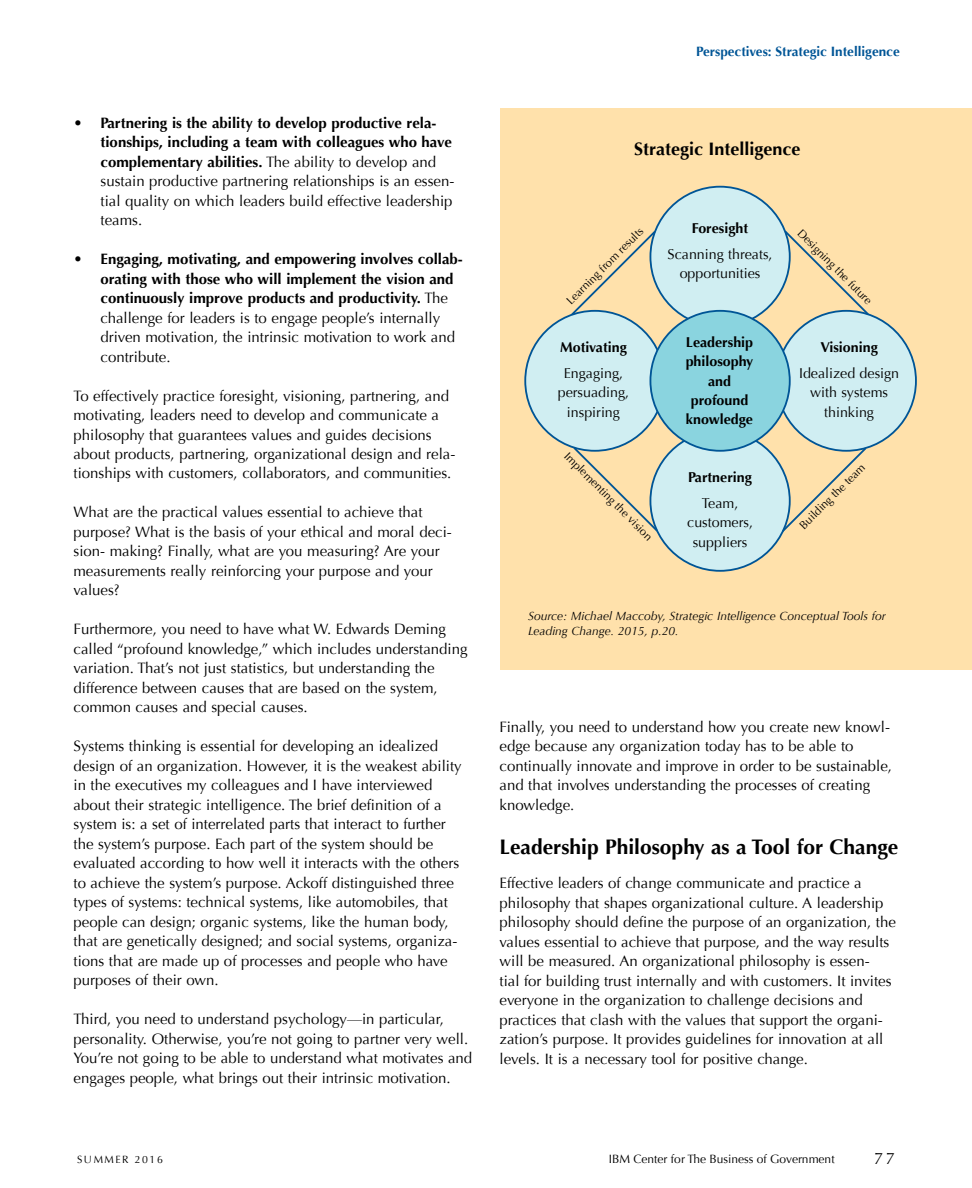
<style>
.page{position:relative;width:972px;height:1188px;background:#fff}
.page>*{position:absolute;margin:0;border:0;box-sizing:border-box;transform-origin:0 0}
.t1{font:700 21px "Optima";color:#000}
.t2{font:700 18px "Optima";color:#000}
.t3{font:16.5px "Optima";color:#000}
.t4{font:15px/19.5px "Optima";color:#000}
.t5{font:700 15px/19.5px "Optima";color:#000}
.t6{font:14.25px/19.5px "Optima";color:#000;text-align:center}
.t7{font:700 14.25px/19.5px "Optima";color:#000;text-align:center}
.t8{font:700 13.5px "Optima";color:#005596}
.t9{font:italic 12px/15px "Optima";color:#000}
.t10{font:12px "Optima";color:#000}
.t11{font:11.4px "Optima";color:#000}
.t12{font:10.5px "Optima";letter-spacing:.15em;color:#000}
.s1{font-weight:700}
.s2{font-weight:400}
</style>
<div class="page">
<div style="left:500px;top:108px;width:472px;height:562px;background:#ffe1ab"></div>
<div style="left:650px;top:187px;width:140px;height:140px;background:#d0eef2;border-radius:50%"></div>
<div style="left:650px;top:431px;width:140px;height:140px;background:#d0eef2;border-radius:50%"></div>
<div style="left:525px;top:311px;width:140px;height:140px;background:#d0eef2;border-radius:50%"></div>
<div style="left:777px;top:311px;width:139px;height:140px;background:#d0eef2;border-radius:50%"></div>
<div style="left:650px;top:311px;width:140px;height:140px;background:#8ad4df;border-radius:50%"></div>
<svg style="left:783px;top:229px;width:88px;height:88px"></svg>
<svg style="left:572px;top:445px;width:88px;height:88px"></svg>
<svg style="left:569px;top:229px;width:89px;height:88px"></svg>
<svg style="left:780px;top:446px;width:88px;height:88px"></svg>
<p class="t4" style="left:100px;top:113px;width:355px;text-indent:-27px">• <span class="s1">Partnering is the ability to develop productive rela&shy;tionships, including a team with colleagues who have complementary abilities.</span> The ability to develop and sustain productive partnering relationships is an essen&shy;tial quality on which leaders build effective leadership teams.</p>
<p class="t5" style="left:100px;top:249px;width:364px;text-indent:-27px"><span class="s2">•</span> Engaging, motivating, and empowering involves collab&shy;orating with those who will implement the vision and continuously improve products and productivity. <span class="s2">The challenge for leaders is to engage people’s internally driven motivation, the intrinsic motivation to work and contribute.</span></p>
<p class="t4" style="left:74px;top:386px;width:383px">To effectively practice foresight, visioning, partnering, and motivating, leaders need to develop and communicate a philosophy that guarantees values and guides decisions about products, partnering, organizational design and rela&shy;tionships with customers, collaborators, and communities.</p>
<p class="t4" style="left:74px;top:503px;width:380px">What are the practical values essential to achieve that purpose? What is the basis of your ethical and moral deci&shy;sion- making? Finally, what are you measuring? Are your measurements really reinforcing your purpose and your values?</p>
<p class="t4" style="left:74px;top:620px;width:396px">Furthermore, you need to have what W. Edwards Deming called “profound knowledge,” which includes understanding variation. That’s not just statistics, but understanding the difference between causes that are based on the system, common causes and special causes.</p>
<p class="t4" style="left:74px;top:737px;width:390px">Systems thinking is essential for developing an idealized design of an organization. However, it is the weakest ability in the executives my colleagues and I have interviewed about their strategic intelligence. The brief definition of a system is: a set of interrelated parts that interact to further the system’s purpose. Each part of the system should be evaluated according to how well it interacts with the others to achieve the system’s purpose. Ackoff distinguished three types of systems: technical systems, like automobiles, that people can design; organic systems, like the human body, that are genetically designed; and social systems, organiza&shy;tions that are made up of processes and people who have purposes of their own.</p>
<p class="t4" style="left:74px;top:1010px;width:400px">Third, you need to understand psychology—in particular, personality. Otherwise, you’re not going to partner very well.<br>You’re not going to be able to understand what motivates and engages people, what brings out their intrinsic motivation.</p>
<p class="t8" style="left:696px;top:44px;width:205px">Perspectives: Strategic Intelligence</p>
<p class="t2" style="left:634px;top:138px;width:168px">Strategic Intelligence</p>
<p class="t7" style="left:692px;top:219px;width:58px">Foresight</p>
<p class="t6" style="left:668px;top:244px;width:106px">Scanning threats, opportunities</p>
<p class="t11" style="left:564px;top:298px;width:105px;rotate:-45deg">Learning from results</p>
<p class="t11" style="left:804px;top:227px;width:102px;rotate:45deg">Designing the future</p>
<p class="t7" style="left:560px;top:337px;width:68px">Motivating</p>
<p class="t6" style="left:558px;top:363px;width:73px">Engaging, persuading, inspiring</p>
<p class="t11" style="left:571px;top:449px;width:121px;rotate:45deg">Implementing the vision</p>
<p class="t7" style="left:686px;top:332px;width:69px">Leadership philosophy and profound knowledge</p>
<p class="t7" style="left:688px;top:467px;width:65px">Partnering</p>
<p class="t6" style="left:687px;top:493px;width:67px">Team, customers, suppliers</p>
<p class="t7" style="left:820px;top:337px;width:59px">Visioning</p>
<p class="t6" style="left:799px;top:363px;width:102px">Idealized design with systems thinking</p>
<p class="t11" style="left:797px;top:522px;width:89px;rotate:-45deg">Building the team</p>
<p class="t9" style="left:528px;top:609px;width:359px">Source: Michael Maccoby, Strategic Intelligence Conceptual Tools for<br>Leading Change. 2015, p.20.</p>
<p class="t4" style="left:500px;top:717px;width:394px">Finally, you need to understand how you create new knowl&shy;edge because any organization today has to be able to continually innovate and improve in order to be sustainable, and that involves understanding the processes of creating knowledge.</p>
<h1 class="t1" style="left:500px;top:834px;width:400px">Leadership Philosophy as a Tool for Change</h1>
<p class="t4" style="left:500px;top:873px;width:398px">Effective leaders of change communicate and practice a philosophy that shapes organizational culture. A leadership philosophy should define the purpose of an organization, the values essential to achieve that purpose, and the way results will be measured. An organizational philosophy is essen-<br>tial for building trust internally and with customers. It invites everyone in the organization to challenge decisions and practices that clash with the values that support the organi&shy;zation’s purpose. It provides guidelines for innovation at all levels. It is a necessary tool for positive change.</p>
<p class="t12" style="left:77px;top:1154px;width:87px">SUMMER 2016</p>
<p class="t10" style="left:609px;top:1152px;width:227px">IBM Center for The Business of Government</p>
<p class="t3" style="left:874px;top:1149px;width:22px">77</p>
</div>
